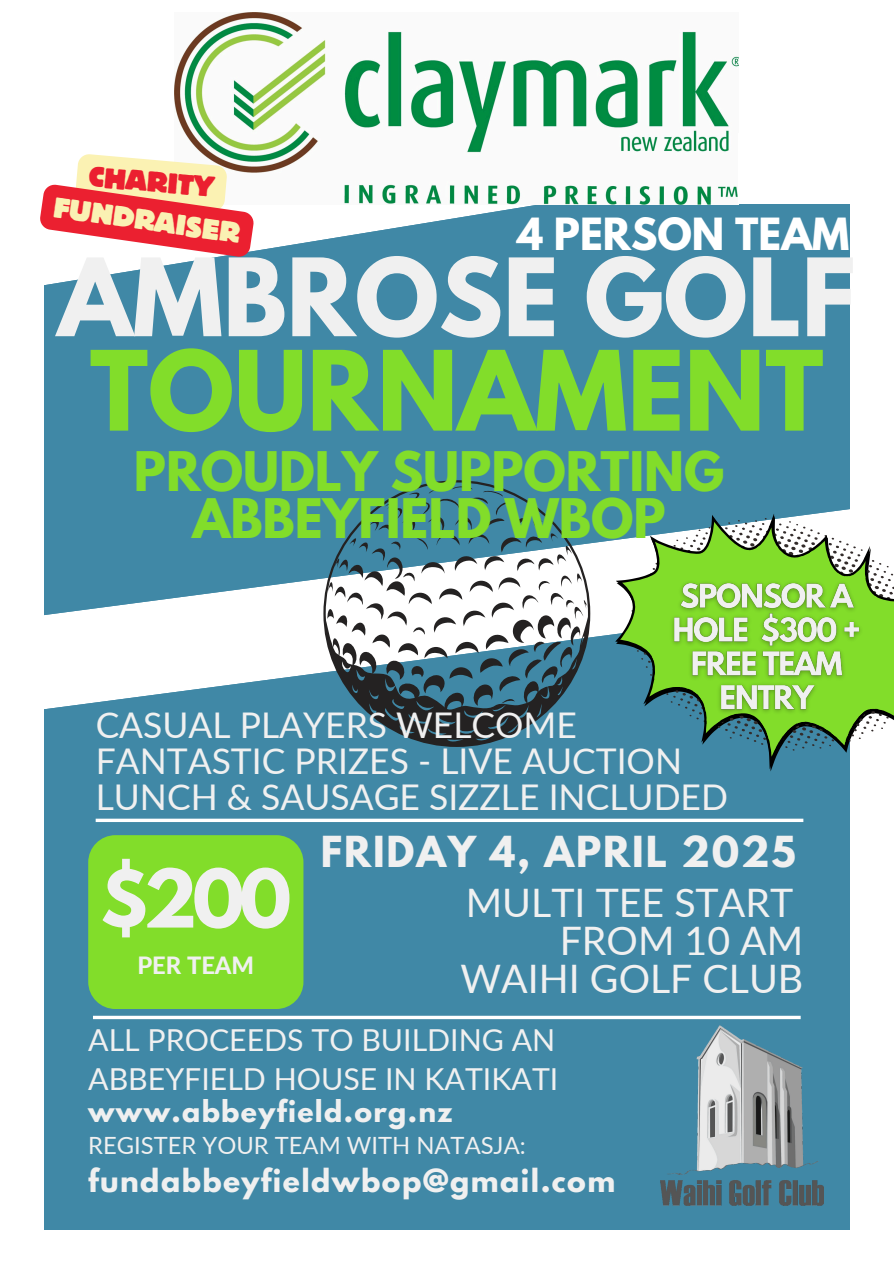
<style>
.page{position:relative;width:894px;height:1264px;background:#fff}
.page>*{position:absolute;margin:0;border:0;box-sizing:border-box;transform-origin:0 0}
.t1{font:700 97.95px "League Spartan";color:#82dd2a}
.t2{font:700 95.4px "League Spartan";color:#f0f0f0}
.t3{font:700 71.4px "League Spartan";color:#f0f0f0}
.t4{font:700 48.3px/47.2px "League Spartan";color:#82dd2a;text-align:center}
.t5{font:39.3px/38.2px "Lato";color:#f0f0f0;text-align:right}
.t6{font:700 39.3px "League Spartan";color:#fff}
.t7{font:700 37.8px "League Spartan";letter-spacing:.05em;color:#f0f0f0}
.t8{font:35.4px/36px "Lato";color:#f0f0f0}
.t9{font:30.3px "Lato";color:#f0f0f0}
.t10{font:800 29.85px "Bloc";color:#faf1b3}
.t11{font:800 29.85px "Bloc";color:#eb2030}
.t12{font:700 28.2px "League Spartan";letter-spacing:.05em;color:#f0f0f0}
.t13{font:700 26.7px "League Spartan";letter-spacing:.05em;color:#f0f0f0}
.t14{font:23.7px "Lato";color:#f0f0f0}
.t15{font:800 23.7px "Lato";color:#f0f0f0}
</style>
<div class="page">
<div style="left:44px;top:61px;width:805px;height:1168px;background:#4088a6"></div>
<svg style="left:44px;top:12px;width:806px;height:304px"></svg>
<svg style="left:44px;top:476px;width:806px;height:233px"></svg>
<div style="left:88px;top:835px;width:215px;height:174px;background:#82dd2a;border-radius:27px"></div>
<svg style="left:93px;top:1015px;width:707px;height:4px;background:#dae8ed"></svg>
<svg style="left:96px;top:818px;width:707px;height:4px;background:#dfebf0"></svg>
<svg style="left:323px;top:480px;width:257px;height:267px"></svg>
<img style="left:660px;top:1025px;width:163px;height:180px">
<img style="left:175px;top:13px;width:563px;height:191px">
<svg style="left:580px;top:480px;width:270px;height:321px"></svg>
<svg style="left:590px;top:495px;width:260px;height:293px"></svg>
<svg style="left:622px;top:509px;width:271px;height:278px"></svg>
<img style="left:663px;top:576px;width:204px;height:144px">
<div style="left:738px;top:134px;width:155px;height:70px;background:#fff"></div>
<svg style="left:40px;top:153px;width:215px;height:105px;background:#f0998f"></svg>
<h4 class="t11" style="left:90px;top:160px;width:127px;rotate:5deg">CHARITY</h4>
<h5 class="t10" style="left:56px;top:191px;width:189px;rotate:8deg">FUNDRAISER</h5>
<p class="t6" style="left:517px;top:215px;width:334px">4 PERSON TEAM</p>
<p class="t2" style="left:58px;top:250px;width:799px">AMBROSE GOLF</p>
<p class="t1" style="left:90px;top:342px;width:735px">TOURNAMENT</p>
<p class="t4" style="left:134px;top:454px;width:591px">PROUDLY SUPPORTING<br>ABBEYFIELD WBOP</p>
<p class="t8" style="left:96px;top:706px;width:633px">CASUAL PLAYERS WELCOME<br>FANTASTIC PRIZES - LIVE AUCTION<br>LUNCH &amp; SAUSAGE SIZZLE INCLUDED</p>
<h1 class="t3" style="left:100px;top:863px;width:193px">$200</h1>
<p class="t15" style="left:137px;top:951px;width:118px">PER TEAM</p>
<h4 class="t7" style="left:320px;top:833px;width:476px">FRIDAY 4, APRIL 2025</h4>
<p class="t5" style="left:460px;top:882px;width:344px">MULTI TEE START<br>FROM 10 AM<br>WAIHI GOLF CLUB</p>
<p class="t9" style="left:88px;top:1021px;width:468px">ALL PROCEEDS TO BUILDING AN</p>
<p class="t9" style="left:88px;top:1059px;width:471px">ABBEYFIELD HOUSE IN KATIKATI</p>
<p class="t13" style="left:88px;top:1097px;width:366px">www.abbeyfield.org.nz</p>
<h2 class="t14" style="left:88px;top:1130px;width:439px">REGISTER YOUR TEAM WITH NATASJA:</h2>
<p class="t12" style="left:88px;top:1166px;width:528px">fundabbeyfieldwbop@gmail.com</p>
</div>
